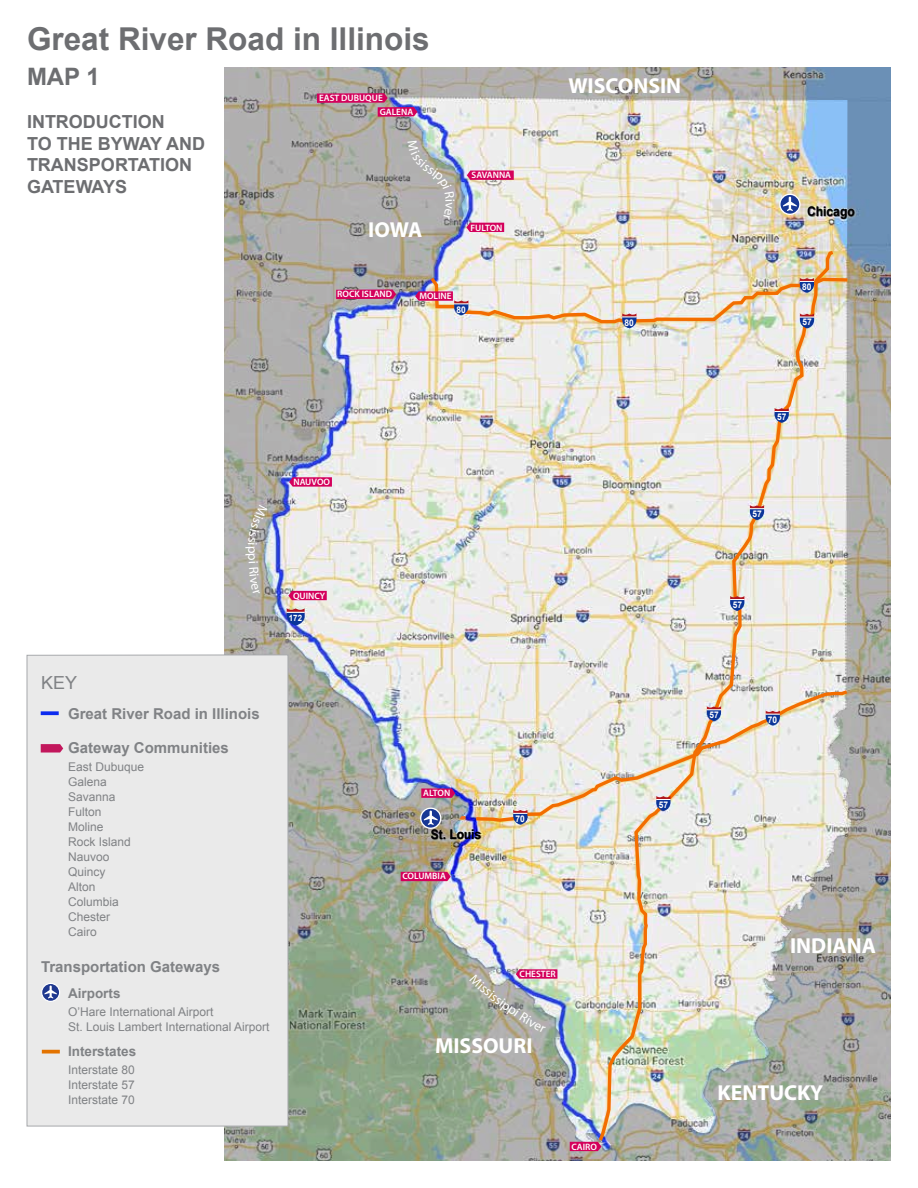
<style>
.page{position:relative;width:918px;height:1188px;background:#fff}
.page>*{position:absolute;margin:0;border:0;box-sizing:border-box;transform-origin:0 0}
.t1{font:700 31.5px "Arial";color:#6d6e71}
.t2{font:700 24px "Arial";color:#6d6e71}
.t3{font:700 21.75px "Myriad Pro";color:#fff}
.t4{font:700 18px/21.6px "Arial";color:#6d6e71}
.t5{font:18px "Arial";color:#808285}
.t6{font:700 15px "Arial";color:#808285}
.t7{font:700 13.5px "Arial";color:#808285}
.t8{font:700 13.35px "Arial";color:#000;scale:.89 1}
.t9{font:700 13.35px "Arial";color:#000;scale:.9 1}
.t10{font:12px/15px "Arial";color:#808285}
.t11{font:600 9.3px "Myriad Pro";color:#fff}
.t12{font:700 9.15px "Arial";color:#fff;scale:.91 1}
.t13{font:700 8.7px "Arial";color:#fff;scale:.91 1}
</style>
<div class="page">
<img style="left:225px;top:68px;width:666px;height:1093px">
<img style="left:596px;top:248px;width:241px;height:896px">
<svg style="left:473px;top:688px;width:378px;height:136px;background:#e7e1d7"></svg>
<svg style="left:775px;top:408px;width:14px;height:15px"></svg>
<svg style="left:750px;top:505px;width:14px;height:15px"></svg>
<svg style="left:730px;top:596px;width:14px;height:15px"></svg>
<svg style="left:707px;top:706px;width:14px;height:15px"></svg>
<svg style="left:656px;top:796px;width:14px;height:15px"></svg>
<svg style="left:459px;top:816px;width:6px;height:4px"></svg>
<svg style="left:766px;top:711px;width:14px;height:14px"></svg>
<svg style="left:513px;top:810px;width:14px;height:15px"></svg>
<svg style="left:780px;top:194px;width:20px;height:20px"></svg>
<div style="left:779px;top:194px;width:22px;height:21px;border:1px solid #fff;border-radius:50%"></div>
<svg style="left:783px;top:197px;width:14px;height:14px"></svg>
<svg style="left:421px;top:808px;width:20px;height:20px"></svg>
<div style="left:420px;top:808px;width:21px;height:21px;border:1px solid #fff;border-radius:50%"></div>
<svg style="left:424px;top:811px;width:14px;height:14px"></svg>
<svg style="left:467px;top:171px;width:47px;height:9px"></svg>
<svg style="left:466px;top:223px;width:38px;height:9px"></svg>
<img style="left:415px;top:274px;width:436px;height:54px">
<svg style="left:336px;top:289px;width:60px;height:10px"></svg>
<svg style="left:289px;top:477px;width:43px;height:10px"></svg>
<svg style="left:288px;top:591px;width:39px;height:9px"></svg>
<svg style="left:421px;top:788px;width:34px;height:10px"></svg>
<svg style="left:401px;top:872px;width:50px;height:9px"></svg>
<svg style="left:570px;top:1142px;width:36px;height:9px"></svg>
<svg style="left:317px;top:93px;width:100px;height:24px;background:#b85f87"></svg>
<div style="left:27px;top:655px;width:261px;height:471px;background:#eaeaea"></div>
<div style="left:27px;top:655px;width:261px;height:471px;border:1px solid #a7a9ac"></div>
<svg style="left:42px;top:983px;width:18px;height:18px"></svg>
<div style="left:41px;top:983px;width:19px;height:19px;border:1px solid #fff;border-radius:50%"></div>
<svg style="left:44px;top:986px;width:13px;height:12px"></svg>
<svg style="left:42px;top:1050px;width:18px;height:4px"></svg>
<svg style="left:41px;top:744px;width:22px;height:9px"></svg>
<svg style="left:41px;top:711px;width:18px;height:4px"></svg>
<img style="left:408px;top:140px;width:47px;height:80px">
<svg style="left:245px;top:504px;width:23px;height:91px;background:#aaa9a1"></svg>
<img style="left:469px;top:969px;width:88px;height:64px">
<h1 class="t1" style="left:27px;top:18px;width:404px">Great River Road in Illinois</h1>
<h2 class="t2" style="left:27px;top:61px;width:74px">MAP 1</h2>
<h3 class="t4" style="left:27px;top:112px;width:180px">INTRODUCTION<br>TO THE BYWAY AND<br>TRANSPORTATION<br>GATEWAYS</h3>
<p class="t11" style="left:319px;top:92px;width:65px">EAST DUBUQUE</p>
<p class="t11" style="left:380px;top:106px;width:35px">GALENA</p>
<h3 class="t3" style="left:368px;top:216px;width:55px">IOWA</h3>
<p class="t11" style="left:472px;top:169px;width:41px">SAVANNA</p>
<p class="t11" style="left:471px;top:222px;width:33px">FULTON</p>
<p class="t11" style="left:337px;top:288px;width:56px">ROCK ISLAND</p>
<p class="t11" style="left:419px;top:290px;width:34px">MOLINE</p>
<p class="t12" style="left:456px;top:303px;width:12px">80</p>
<h3 class="t3" style="left:568px;top:72px;width:114px">WISCONSIN</h3>
<p class="t9" style="left:807px;top:203px;width:54px">Chicago</p>
<p class="t12" style="left:802px;top:281px;width:12px">80</p>
<p class="t12" style="left:625px;top:316px;width:12px">80</p>
<p class="t12" style="left:802px;top:316px;width:12px">57</p>
<p class="t11" style="left:293px;top:476px;width:38px">NAUVOO</p>
<p class="t11" style="left:293px;top:590px;width:34px">QUINCY</p>
<p class="t13" style="left:289px;top:613px;width:16px">172</p>
<h3 class="t5" style="left:41px;top:670px;width:38px">KEY</h3>
<p class="t6" style="left:68px;top:704px;width:193px">Great River Road in Illinois</p>
<p class="t6" style="left:68px;top:738px;width:162px">Gateway Communities</p>
<p class="t10" style="left:68px;top:760px;width:78px">East Dubuque<br>Galena<br>Savanna<br>Fulton<br>Moline<br>Rock Island<br>Nauvoo<br>Quincy<br>Alton<br>Columbia<br>Chester<br>Cairo</p>
<p class="t6" style="left:41px;top:957px;width:181px">Transportation Gateways</p>
<p class="t7" style="left:68px;top:984px;width:54px">Airports</p>
<p class="t10" style="left:68px;top:1004px;width:203px">O’Hare International Airport<br>St. Louis Lambert International Airport</p>
<p class="t7" style="left:68px;top:1043px;width:70px">Interstates</p>
<p class="t10" style="left:68px;top:1063px;width:68px;text-align:justify">Interstate 80<br>Interstate 57<br>Interstate 70</p>
<p class="t11" style="left:423px;top:787px;width:28px">ALTON</p>
<p class="t8" style="left:431px;top:825px;width:58px">St. Louis</p>
<p class="t11" style="left:402px;top:870px;width:45px">COLUMBIA</p>
<p class="t12" style="left:515px;top:813px;width:12px">70</p>
<p class="t11" style="left:520px;top:968px;width:38px">CHESTER</p>
<h3 class="t3" style="left:435px;top:1031px;width:99px">MISSOURI</h3>
<p class="t11" style="left:571px;top:1141px;width:27px">CAIRO</p>
<p class="t12" style="left:659px;top:799px;width:12px">57</p>
<p class="t12" style="left:777px;top:411px;width:12px">57</p>
<p class="t12" style="left:752px;top:508px;width:12px">57</p>
<p class="t12" style="left:733px;top:599px;width:12px">57</p>
<p class="t12" style="left:709px;top:709px;width:12px">57</p>
<p class="t12" style="left:768px;top:713px;width:12px">70</p>
<h3 class="t3" style="left:790px;top:931px;width:87px">INDIANA</h3>
<h3 class="t3" style="left:718px;top:1078px;width:107px">KENTUCKY</h3>
</div>
